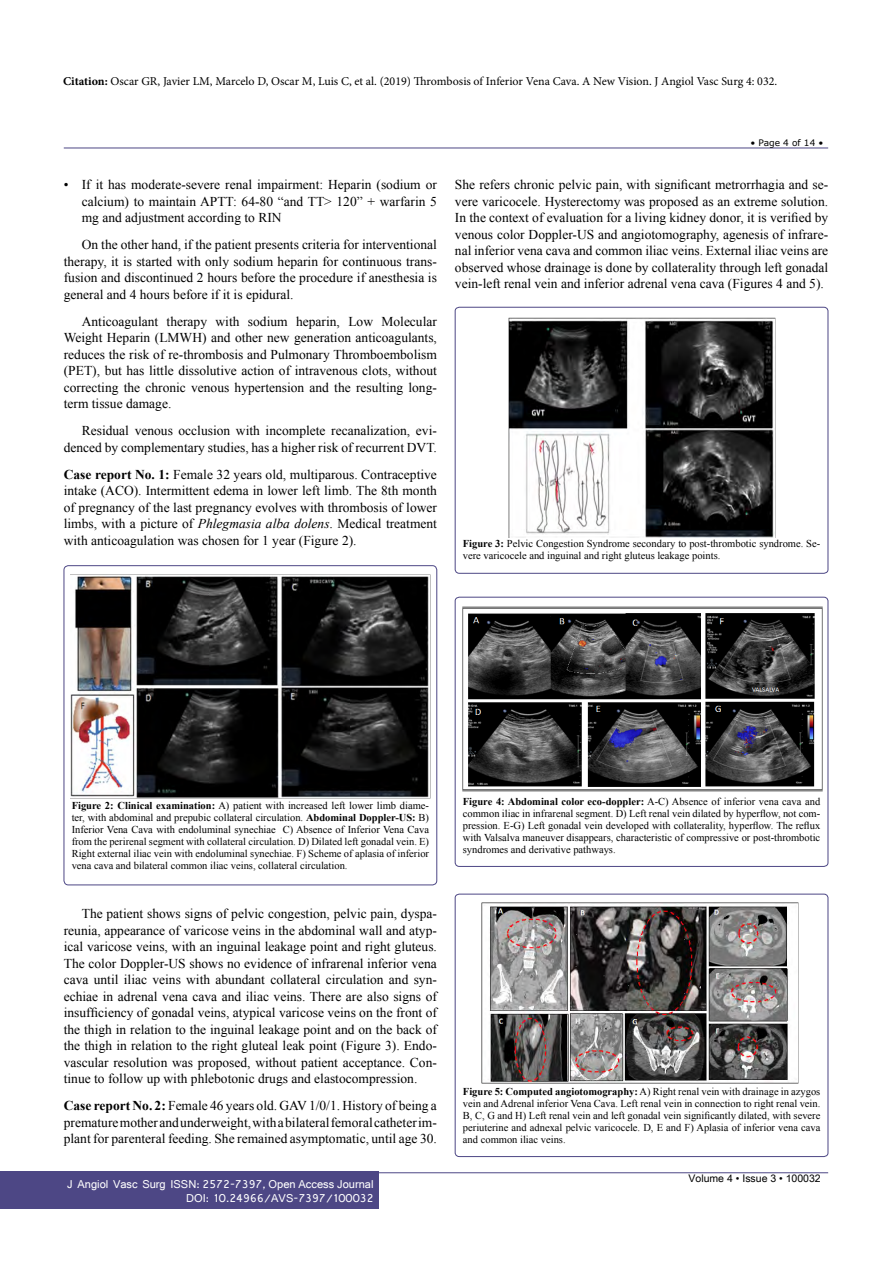
<style>
.page{position:relative;width:893px;height:1263px;background:#fff}
.page>*{position:absolute;margin:0;border:0;box-sizing:border-box;transform-origin:0 0}
.t1{font:13.5px/16.5px "Times New Roman";color:#000;text-align:justify}
.t2{font:12px "Minion Pro";color:#000}
.t3{font:12px/14.2px "Shruti";color:#fff;text-align:right}
.t4{font:10.5px/12px "Times New Roman";color:#000;text-align:justify}
.t5{font:10.5px "Arial Unicode MS";color:#000}
.t6{font:9px "MS Reference Sans Serif";color:#000}
.s1{font-weight:700}
.s2{font-style:italic}
</style>
<div class="page">
<hr style="left:64px;top:148px;width:764px;height:1px;background:#4d4785">
<hr style="left:64px;top:1172px;width:764px;height:1px;background:#4d4785">
<div style="left:0;top:1171px;width:378px;height:38px;background:#4d4785"></div>
<div style="left:64px;top:565px;width:373px;height:320px;border:1px solid #4d4785;border-radius:4px"></div>
<img style="left:70px;top:574px;width:360px;height:224px">
<div style="left:455px;top:307px;width:373px;height:266px;border:1px solid #4d4785;border-radius:4px"></div>
<div style="left:455px;top:597px;width:373px;height:270px;border:1px solid #4d4785;border-radius:4px"></div>
<div style="left:455px;top:894px;width:373px;height:263px;border:1px solid #4d4785;border-radius:4px"></div>
<img style="left:509px;top:318px;width:266px;height:220px">
<img style="left:462px;top:607px;width:360px;height:184px">
<img style="left:482px;top:902px;width:316px;height:181px">
<p class="t2" style="left:63px;top:73px;width:716px"><span class="s1">Citation:</span> Oscar GR, Javier LM, Marcelo D, Oscar M, Luis C, et al. (2019) Thrombosis of Inferior Vena Cava. A New Vision. J Angiol Vasc Surg 4: 032.</p>
<p class="t1" style="left:82px;top:176px;width:357px;text-indent:-18px">• If it has moderate-severe renal impairment: Heparin (sodium or calcium) to maintain APTT: 64-80 “and TT&gt; 120” + warfarin 5 mg and adjustment according to RIN</p>
<p class="t1" style="left:64px;top:236px;width:375px;text-indent:18px">On the other hand, if the patient presents criteria for interventional therapy, it is started with only sodium heparin for continuous trans&shy;fusion and discontinued 2 hours before the procedure if anesthesia is general and 4 hours before if it is epidural.</p>
<p class="t1" style="left:64px;top:313px;width:375px;text-indent:18px">Anticoagulant therapy with sodium heparin, Low Molecular Weight Heparin (LMWH) and other new generation anticoagulants, reduces the risk of re-thrombosis and Pulmonary Thromboembolism (PET), but has little dissolutive action of intravenous clots, without correcting the chronic venous hypertension and the resulting long&shy;term tissue damage.</p>
<p class="t1" style="left:64px;top:422px;width:375px;text-align:right">Residual venous occlusion with incomplete recanalization, evi&shy;denced by complementary studies, has a higher risk of recurrent DVT.</p>
<p class="t1" style="left:64px;top:466px;width:375px"><span class="s1">Case report No. 1:</span> Female 32 years old, multiparous. Contraceptive intake (ACO). Intermittent edema in lower left limb. The 8th month of pregnancy of the last pregnancy evolves with thrombosis of lower limbs, with a picture of <span class="s2">Phlegmasia alba dolens</span>. Medical treatment with anticoagulation was chosen for 1 year (Figure 2).</p>
<p class="t6" style="left:750px;top:137px;width:75px">• Page 4 of 14 •</p>
<p class="t1" style="left:455px;top:176px;width:375px">She refers chronic pelvic pain, with significant metrorrhagia and se&shy;vere varicocele. Hysterectomy was proposed as an extreme solution.<br>In the context of evaluation for a living kidney donor, it is verified by venous color Doppler-US and angiotomography, agenesis of infrare&shy;nal inferior vena cava and common iliac veins. External iliac veins are observed whose drainage is done by collaterality through left gonadal vein-left renal vein and inferior adrenal vena cava (Figures 4 and 5).</p>
<p class="t4" style="left:463px;top:538px;width:359px"><span class="s1">Figure 3:</span> Pelvic Congestion Syndrome secondary to post-thrombotic syndrome. Se&shy;vere varicocele and inguinal and right gluteus leakage points.</p>
<p class="t4" style="left:72px;top:800px;width:359px"><span class="s1">Figure 2: Clinical examination:</span> A) patient with increased left lower limb diame&shy;ter, with abdominal and prepubic collateral circulation. <span class="s1">Abdominal Doppler-US:</span> B)<br>Inferior Vena Cava with endoluminal synechiae C) Absence of Inferior Vena Cava from the perirenal segment with collateral circulation. D) Dilated left gonadal vein. E)<br>Right external iliac vein with endoluminal synechiae. F) Scheme of aplasia of inferior vena cava and bilateral common iliac veins, collateral circulation.</p>
<p class="t1" style="left:64px;top:905px;width:375px;text-indent:18px">The patient shows signs of pelvic congestion, pelvic pain, dyspa&shy;reunia, appearance of varicose veins in the abdominal wall and atyp&shy;ical varicose veins, with an inguinal leakage point and right gluteus.<br>The color Doppler-US shows no evidence of infrarenal inferior vena cava until iliac veins with abundant collateral circulation and syn&shy;echiae in adrenal vena cava and iliac veins. There are also signs of insufficiency of gonadal veins, atypical varicose veins on the front of the thigh in relation to the inguinal leakage point and on the back of the thigh in relation to the right gluteal leak point (Figure 3). Endo&shy;vascular resolution was proposed, without patient acceptance. Con&shy;tinue to follow up with phlebotonic drugs and elastocompression.</p>
<p class="t1" style="left:64px;top:1097px;width:375px"><span class="s1">Case report No. 2:</span> Female 46 years old. GAV 1/0/1. History of being a premature mother and underweight, with a bilateral femoral catheter im&shy;plant for parenteral feeding. She remained asymptomatic, until age 30.</p>
<p class="t3" style="left:67px;top:1176px;width:308px">J Angiol Vasc Surg ISSN: 2572-7397, Open Access Journal<br>DOI: 10.24966/AVS-7397/100032</p>
<p class="t4" style="left:463px;top:795px;width:359px"><span class="s1">Figure 4: Abdominal color eco-doppler:</span> A-C) Absence of inferior vena cava and common iliac in infrarenal segment. D) Left renal vein dilated by hyperflow, not com&shy;pression. E-G) Left gonadal vein developed with collaterality, hyperflow. The reflux with Valsalva maneuver disappears, characteristic of compressive or post-thrombotic syndromes and derivative pathways.</p>
<p class="t4" style="left:463px;top:1085px;width:359px"><span class="s1">Figure 5: Computed angiotomography:</span> A) Right renal vein with drainage in azygos vein and Adrenal inferior Vena Cava. Left renal vein in connection to right renal vein.<br>B, C, G and H) Left renal vein and left gonadal vein significantly dilated, with severe periuterine and adnexal pelvic varicocele. D, E and F) Aplasia of inferior vena cava and common iliac veins.</p>
<p class="t5" style="left:688px;top:1170px;width:134px">Volume 4 • Issue 3 • 100032</p>
</div>
